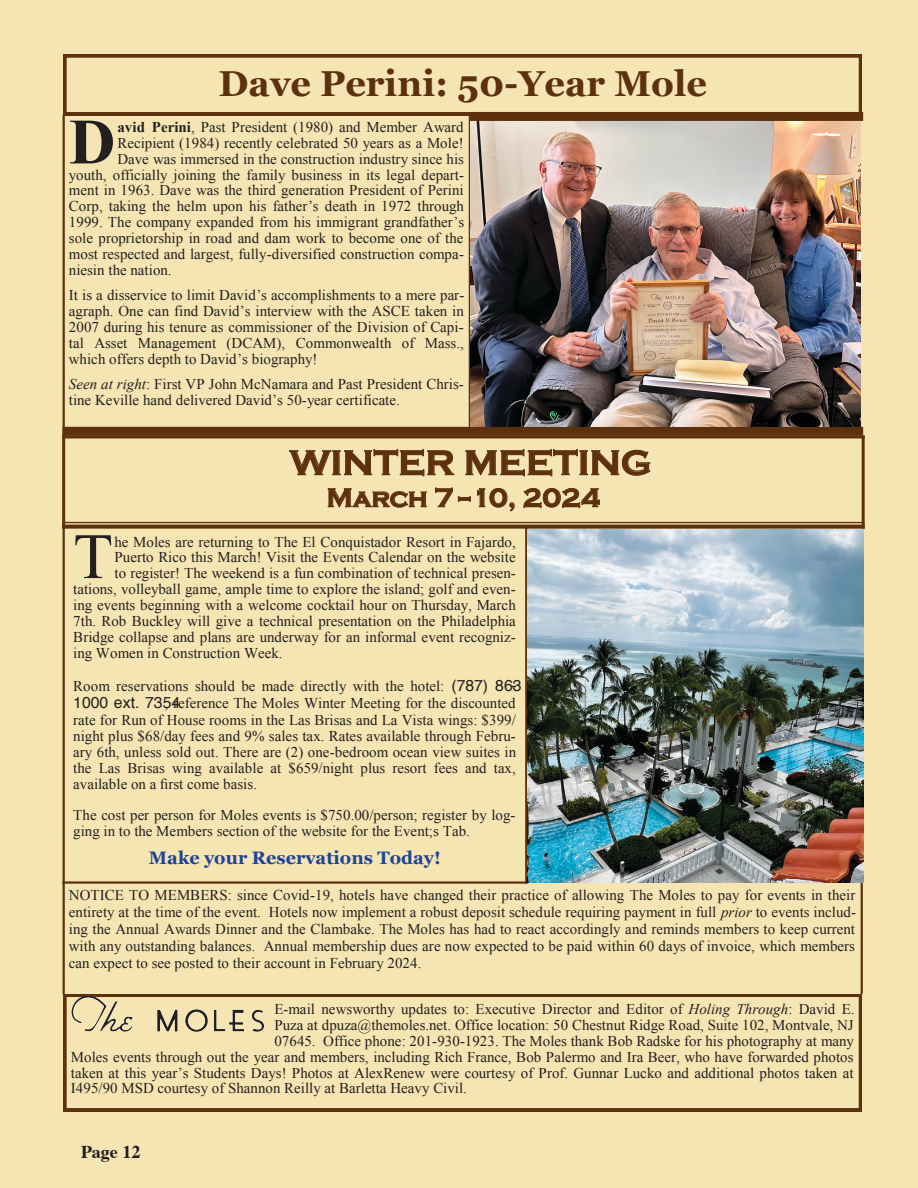
<style>
.page{position:relative;width:918px;height:1188px;background:#f4e5b2}
.page>*{position:absolute;margin:0;border:0;box-sizing:border-box;transform-origin:0 0}
.t1{font:64.65px "Times New Roman";color:#231f20}
.t2{font:700 64.65px "Times New Roman";color:#231f20}
.t3{font:700 36px "Georgia";color:#5d310d}
.t4{font:700 36px "Copperplate Gothic";color:#5d310d}
.t5{font:700 27px "Copperplate Gothic";color:#5d310d}
.t6{font:700 27px "Copperplate Gothic";color:#5d310d;scale:2 1}
.t7{font:700 18px "Georgia";color:#1e4397}
.t8{font:700 18px "Times";color:#231f20}
.t9{font:15px/16.4px "Times New Roman";color:#231f20}
.s1{font-weight:700}
.s2{font-style:italic}
.s3{font-family:"Helvetica";font-size:15.9px}
</style>
<div class="page">
<svg style="left:64px;top:994px;width:798px;height:117px"></svg>
<hr style="left:63px;top:525px;width:2px;height:359px;background:#5d310d">
<hr style="left:525px;top:525px;width:2px;height:359px;background:#5d310d">
<hr style="left:63px;top:881px;width:464px;height:3px;background:#5d310d">
<div style="left:470px;top:112px;width:393px;height:9px;background:#5d310d"></div>
<div style="left:470px;top:427px;width:393px;height:9px;background:#5d310d"></div>
<svg style="left:64px;top:55px;width:798px;height:60px"></svg>
<hr style="left:63px;top:115px;width:2px;height:321px;background:#5d310d">
<hr style="left:469px;top:115px;width:2px;height:321px;background:#5d310d">
<div style="left:63px;top:427px;width:408px;height:9px;background:#5d310d"></div>
<hr style="left:62px;top:435px;width:3px;height:94px;background:#5d310d">
<hr style="left:862px;top:435px;width:3px;height:94px;background:#5d310d">
<hr style="left:62px;top:435px;width:803px;height:3px;background:#5d310d">
<hr style="left:62px;top:522px;width:803px;height:1px;background:#5d310d">
<svg style="left:62px;top:525px;width:803px;height:4px;background:#6a411c"></svg>
<svg style="left:289px;top:449px;width:166px;height:28px"></svg>
<svg style="left:465px;top:449px;width:186px;height:28px"></svg>
<svg style="left:327px;top:488px;width:100px;height:20px"></svg>
<svg style="left:477px;top:488px;width:38px;height:24px"></svg>
<svg style="left:523px;top:488px;width:77px;height:20px"></svg>
<hr style="left:63px;top:883px;width:2px;height:111px;background:#5d310d">
<hr style="left:861px;top:883px;width:2px;height:111px;background:#5d310d">
<svg style="left:435px;top:487px;width:36px;height:21px"></svg>
<img style="left:71px;top:996px;width:33px;height:27px">
<img style="left:471px;top:122px;width:390px;height:305px">
<img style="left:527px;top:529px;width:337px;height:353px">
<h2 class="t3" style="left:219px;top:63px;width:490px">Dave Perini: 50-Year Mole</h2>
<h1 class="t2" style="left:69px;top:97px;width:48px">D</h1>
<p class="t9" style="left:117px;top:119px;width:348px"><span class="s1">avid Perini</span>, Past President (1980) and Member Award</p>
<p class="t9" style="left:117px;top:134px;width:348px">Recipient (1984) recently celebrated 50 years as a Mole!</p>
<p class="t9" style="left:117px;top:150px;width:348px">Dave was immersed in the construction industry since his</p>
<p class="t9" style="left:69px;top:166px;width:397px">youth, officially joining the family business in its legal depart-</p>
<p class="t9" style="left:69px;top:182px;width:396px">ment in 1963. Dave was the third generation President of Perini</p>
<p class="t9" style="left:69px;top:198px;width:397px">Corp, taking the helm upon his father’s death in 1972 through</p>
<p class="t9" style="left:69px;top:214px;width:397px">1999. The company expanded from his immigrant grandfather’s</p>
<p class="t9" style="left:69px;top:230px;width:396px">sole proprietorship in road and dam work to become one of the</p>
<p class="t9" style="left:69px;top:246px;width:397px">most respected and largest, fully-diversified construction compa-</p>
<p class="t9" style="left:69px;top:261px;width:104px">niesin the nation.</p>
<p class="t9" style="left:69px;top:287px;width:397px;line-height:15.9px;text-align:justify">It is a disservice to limit David’s accomplishments to a mere par&shy;agraph. One can find David’s interview with the ASCE taken in 2007 during his tenure as commissioner of the Division of Capi&shy;tal Asset Management (DCAM), Commonwealth of Mass., which offers depth to David’s biography!</p>
<p class="t9" style="left:69px;top:376px;width:396px;line-height:15.9px"><span class="s2">Seen at right</span>: First VP John McNamara and Past President Chris&shy;tine Keville hand delivered David’s 50-year certificate.</p>
<h2 class="t4" style="left:290px;top:443px;width:363px">WINTER MEETING</h2>
<h3 class="t5" style="left:327px;top:483px;width:275px">March 7 10, 2024</h3>
<h3 class="t6" style="left:458px;top:482px;width:8px">-</h3>
<h1 class="t1" style="left:73px;top:513px;width:41px">T</h1>
<p class="t9" style="left:115px;top:533px;width:403px">he Moles are returning to The El Conquistador Resort in Fajardo,</p>
<p class="t9" style="left:115px;top:549px;width:403px">Puerto Rico this March! Visit the Events Calendar on the website</p>
<p class="t9" style="left:115px;top:565px;width:403px">to register! The weekend is a fun combination of technical presen-</p>
<p class="t9" style="left:73px;top:581px;width:444px">tations, volleyball game, ample time to explore the island; golf and even-</p>
<p class="t9" style="left:73px;top:597px;width:444px">ing events beginning with a welcome cocktail hour on Thursday, March</p>
<p class="t9" style="left:73px;top:612px;width:444px">7th. Rob Buckley will give a technical presentation on the Philadelphia</p>
<p class="t9" style="left:73px;top:629px;width:444px">Bridge collapse and plans are underway for an informal event recogniz-</p>
<p class="t9" style="left:73px;top:644px;width:211px">ing Women in Construction Week.</p>
<p class="t9" style="left:73px;top:677px;width:450px">Room reservations should be made directly with the hotel: <span class="s3">(787) 863- 1000 ext. 7354</span>, reference The Moles Winter Meeting for the discounted rate for Run of House rooms in the Las Brisas and La Vista wings: $399/ night plus $68/day fees and 9% sales tax. Rates available through Febru&shy;ary 6th, unless sold out. There are (2) one-bedroom ocean view suites in the Las Brisas wing available at $659/night plus resort fees and tax, available on a first come basis.</p>
<p class="t9" style="left:73px;top:807px;width:444px;line-height:15.9px">The cost per person for Moles events is $750.00/person; register by log&shy;ging in to the Members section of the website for the Event;s Tab.</p>
<p class="t7" style="left:149px;top:848px;width:293px">Make your Reservations Today!</p>
<p class="t9" style="left:69px;top:886px;width:789px;line-height:17px;text-align:justify">NOTICE TO MEMBERS: since Covid-19, hotels have changed their practice of allowing The Moles to pay for events in their entirety at the time of the event. Hotels now implement a robust deposit schedule requiring payment in full <span class="s2">prior</span> to events includ&shy;ing the Annual Awards Dinner and the Clambake. The Moles has had to react accordingly and reminds members to keep current with any outstanding balances. Annual membership dues are now expected to be paid within 60 days of invoice, which members can expect to see posted to their account in February 2024.</p>
<p class="t9" style="left:274px;top:1001px;width:582px">E-mail newsworthy updates to: Executive Director and Editor of <span class="s2">Holing Through</span>: David E.</p>
<p class="t9" style="left:274px;top:1016px;width:581px">Puza at dpuza@themoles.net. Office location: 50 Chestnut Ridge Road, Suite 102, Montvale, NJ</p>
<p class="t9" style="left:274px;top:1032px;width:581px">07645. Office phone: 201-930-1923. The Moles thank Bob Radske for his photography at many</p>
<p class="t9" style="left:71px;top:1048px;width:784px">Moles events through out the year and members, including Rich France, Bob Palermo and Ira Beer, who have forwarded photos</p>
<p class="t9" style="left:71px;top:1064px;width:784px">taken at this year’s Students Days! Photos at AlexRenew were courtesy of Prof. Gunnar Lucko and additional photos taken at</p>
<p class="t9" style="left:71px;top:1080px;width:398px">I495/90 MSD courtesy of Shannon Reilly at Barletta Heavy Civil.</p>
<p class="t8" style="left:81px;top:1135px;width:61px">Page 12</p>
</div>
